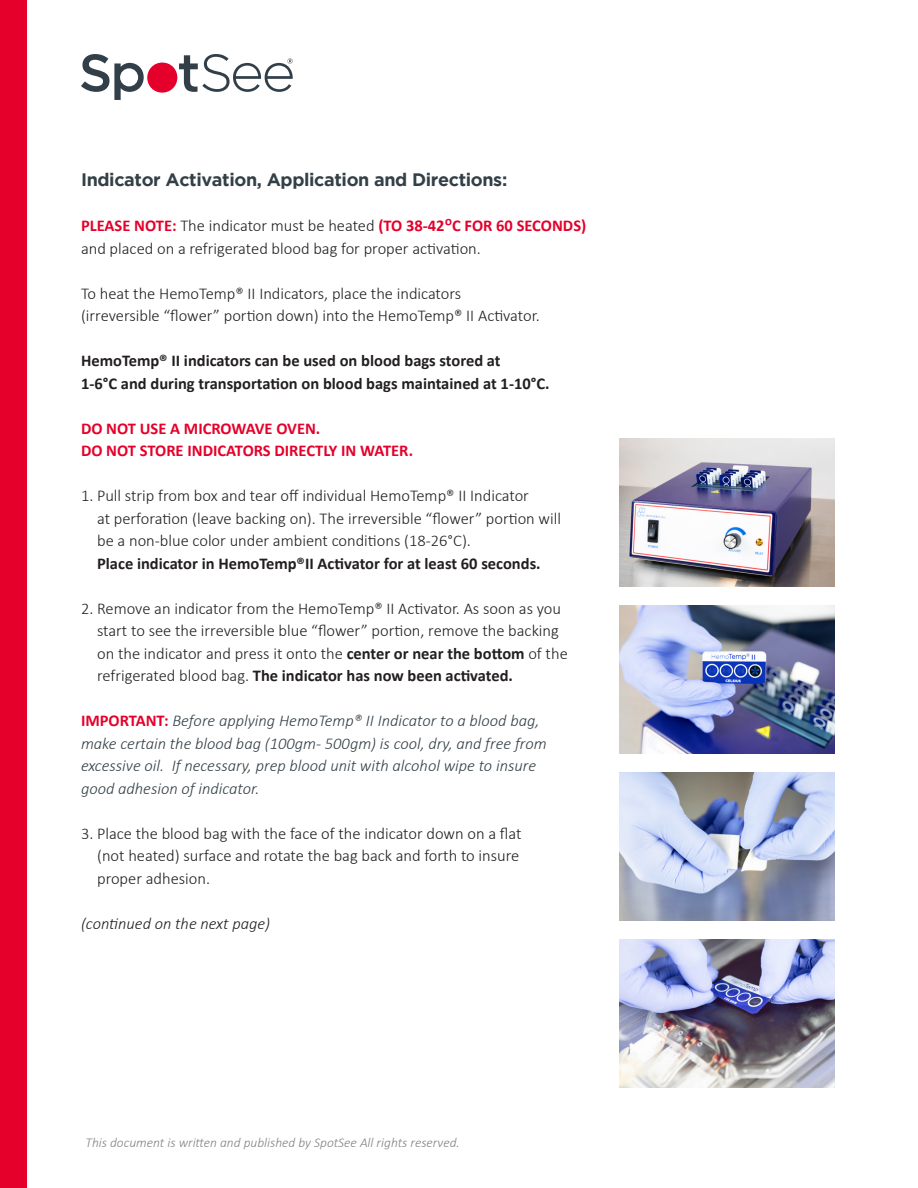
<style>
.page{position:relative;width:918px;height:1188px;background:#fff}
.page>*{position:absolute;margin:0;border:0;box-sizing:border-box;transform-origin:0 0}
.t1{font:700 18px "Gotham";letter-spacing:-.02em;color:#334047}
.t2{font:300 16.5px/22.5px "Calibri";color:#231f20}
.t3{font:italic 300 16.5px "Calibri";color:#334047}
.t4{font:700 16.5px "Calibri";color:#e4002b}
.t5{font:700 16.5px "Calibri";color:#231f20}
.t6{font:italic 300 16.5px "Calibri";color:#231f20}
.t7{font:italic 300 13.5px "Calibri";color:#808285}
.s1{font-weight:300;color:#231f20}
.s2{font-weight:700}
.s3{font-weight:700;font-style:normal;color:#e4002b}
</style>
<div class="page">
<img style="left:619px;top:438px;width:215px;height:149px">
<img style="left:619px;top:605px;width:215px;height:149px">
<img style="left:619px;top:772px;width:215px;height:149px">
<img style="left:619px;top:939px;width:215px;height:149px">
<div style="left:0;top:0;width:27px;height:1188px;background:#e4002b"></div>
<div style="left:147px;top:63px;width:30px;height:30px;background:#e4002b;border-radius:15px"></div>
<svg style="left:81px;top:54px;width:63px;height:46px"></svg>
<svg style="left:179px;top:54px;width:114px;height:38px"></svg>
<p class="t1" style="left:81px;top:169px;width:428px">Indicator Activation, Application and Directions:</p>
<p class="t4" style="left:81px;top:214px;width:507px">PLEASE NOTE: <span class="s1">The indicator must be heated</span> (TO 38-42OC FOR 60 SECONDS)</p>
<p class="t2" style="left:81px;top:237px;width:401px">and placed on a refrigerated blood bag for proper activation.</p>
<p class="t2" style="left:81px;top:282px;width:382px">To heat the HemoTemp® II Indicators, place the indicators</p>
<p class="t2" style="left:81px;top:304px;width:460px">(irreversible “flower” portion down) into the HemoTemp® II Activator.</p>
<p class="t5" style="left:81px;top:349px;width:421px">HemoTemp® II indicators can be used on blood bags stored at</p>
<p class="t5" style="left:81px;top:371px;width:470px">1-6°C and during transportation on blood bags maintained at 1-10°C.</p>
<p class="t4" style="left:81px;top:416px;width:241px">DO NOT USE A MICROWAVE OVEN.</p>
<p class="t4" style="left:81px;top:439px;width:334px">DO NOT STORE INDICATORS DIRECTLY IN WATER.</p>
<p class="t2" style="left:97px;top:484px;width:465px;text-indent:-16px">1. Pull strip from box and tear off individual HemoTemp® II Indicator<br>at perforation (leave backing on). The irreversible “flower” portion will be a non-blue color under ambient conditions (18-26°C).<br><span class="s2">Place indicator in HemoTemp®II Activator for at least 60 seconds.</span></p>
<p class="t2" style="left:97px;top:597px;width:472px;text-indent:-16px">2. Remove an indicator from the HemoTemp® II Activator. As soon as you start to see the irreversible blue “flower” portion, remove the backing on the indicator and press it onto the <span class="s2">center or near the bottom</span> of the refrigerated blood bag. <span class="s2">The indicator has now been activated.</span></p>
<p class="t3" style="left:81px;top:710px;width:460px"><span class="s3">IMPORTANT:</span> Before applying HemoTemp® II Indicator to a blood bag,</p>
<p class="t3" style="left:81px;top:733px;width:467px">make certain the blood bag (100gm- 500gm) is cool, dry, and free from</p>
<p class="t3" style="left:81px;top:755px;width:457px">excessive oil. If necessary, prep blood unit with alcohol wipe to insure</p>
<p class="t3" style="left:81px;top:778px;width:180px">good adhesion of indicator.</p>
<p class="t2" style="left:97px;top:822px;width:426px;text-indent:-16px">3. Place the blood bag with the face of the indicator down on a flat (not heated) surface and rotate the bag back and forth to insure proper adhesion.</p>
<p class="t6" style="left:81px;top:913px;width:191px">(continued on the next page)</p>
<p class="t7" style="left:86px;top:1135px;width:376px">This document is written and published by SpotSee All rights reserved.</p>
</div>
